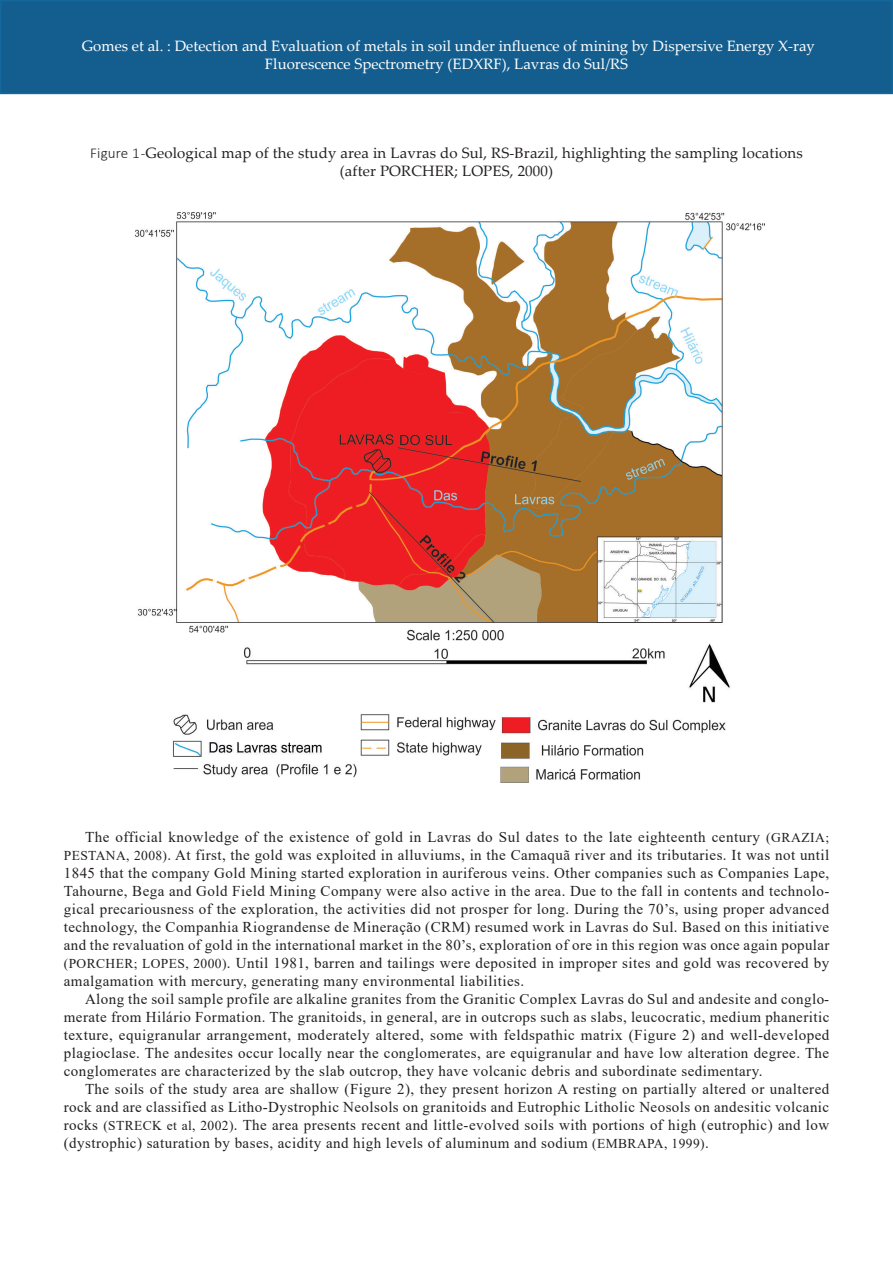
<style>
.page{position:relative;width:893px;height:1263px;background:#fff}
.page>*{position:absolute;margin:0;border:0;box-sizing:border-box;transform-origin:0 0}
.t1{font:15px/18px "Times New Roman";letter-spacing:.03em;color:#231f20;text-align:justify}
.t2{font:15px/18px "Palatino Linotype";color:#fff;text-align:center}
.t3{font:15px/18px "Palatino Linotype";letter-spacing:.01em;color:#231f20;text-align:center}
.s1{font-family:"Calibri";font-weight:300}
.s2{font-size:13.5px}
</style>
<div class="page">
<div style="left:0;top:0;width:893px;height:94px;background:#145e8f;border:2px solid #13679a"></div>
<img style="left:135px;top:212px;width:630px;height:570px">
<p class="t2" style="left:82px;top:36px;width:735px">Gomes et al. : Detection and Evaluation of metals in soil under influence of mining by Dispersive Energy X-ray<br>Fluorescence Spectrometry (EDXRF), Lavras do Sul/RS</p>
<p class="t3" style="left:90px;top:144px;width:714px"><span class="s1">Figure 1 -</span>Geological map of the study area in Lavras do Sul, RS-Brazil, highlighting the sampling locations (after PORCHER; LOPES, 2000)</p>
<p class="t1" style="left:64px;top:828px;width:767px;text-indent:21px">The official knowledge of the existence of gold in Lavras do Sul dates to the late eighteenth century <span class="s2">(GRAZIA; PESTANA, 2008)</span>. At first, the gold was exploited in alluviums, in the Camaquã river and its tributaries. It was not until 1845 that the company Gold Mining started exploration in auriferous veins. Other companies such as Companies Lape, Tahourne, Bega and Gold Field Mining Company were also active in the area. Due to the fall in contents and technolo&shy;gical precariousness of the exploration, the activities did not prosper for long. During the 70’s, using proper advanced technology, the Companhia Riograndense de Mineração (CRM) resumed work in Lavras do Sul. Based on this initiative and the revaluation of gold in the international market in the 80’s, exploration of ore in this region was once again popular <span class="s2">(PORCHER; LOPES, 2000)</span>. Until 1981, barren and tailings were deposited in improper sites and gold was recovered by amalgamation with mercury, generating many environmental liabilities.</p>
<p class="t1" style="left:64px;top:990px;width:767px;text-indent:21px">Along the soil sample profile are alkaline granites from the Granitic Complex Lavras do Sul and andesite and conglo&shy;merate from Hilário Formation. The granitoids, in general, are in outcrops such as slabs, leucocratic, medium phaneritic texture, equigranular arrangement, moderately altered, some with feldspathic matrix (Figure 2) and well-developed plagioclase. The andesites occur locally near the conglomerates, are equigranular and have low alteration degree. The conglomerates are characterized by the slab outcrop, they have volcanic debris and subordinate sedimentary.</p>
<p class="t1" style="left:64px;top:1080px;width:767px;text-indent:21px">The soils of the study area are shallow (Figure 2), they present horizon A resting on partially altered or unaltered rock and are classified as Litho-Dystrophic Neolsols on granitoids and Eutrophic Litholic Neosols on andesitic volcanic rocks <span class="s2">(STRECK et al, 2002)</span>. The area presents recent and little-evolved soils with portions of high (eutrophic) and low (dystrophic) saturation by bases, acidity and high levels of aluminum and sodium <span class="s2">(EMBRAPA, 1999)</span>.</p>
</div>
